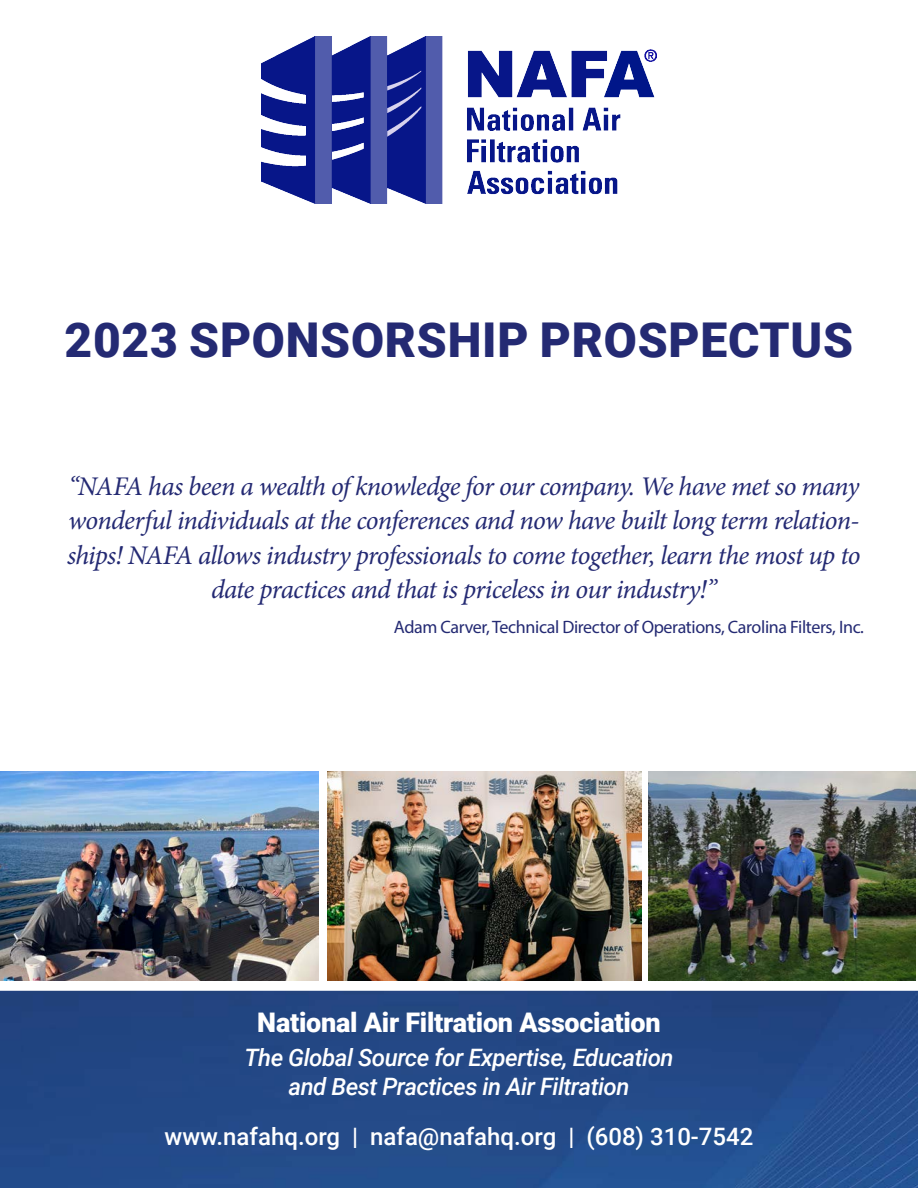
<style>
.page{position:relative;width:918px;height:1188px;background:#fff}
.page>*{position:absolute;margin:0;border:0;box-sizing:border-box;transform-origin:0 0}
.t1{font:900 48px "Roboto";letter-spacing:.015em;color:#242a73}
.t2{font:italic 27px/34.5px "Minion Pro";letter-spacing:-.03em;color:#242a73;text-align:center}
.t3{font:900 27px "Roboto";letter-spacing:-.01em;color:#fff}
.t4{font:italic 500 24px/28.8px "Roboto";letter-spacing:-.02em;color:#fff;text-align:center}
.t5{font:500 24px "Roboto";color:#fff}
.t6{font:18px "Myriad Pro";letter-spacing:-.02em;color:#242a73}
</style>
<div class="page">
<svg style="left:0;top:990px;width:918px;height:198px;background:#244a88"></svg>
<img style="left:327px;top:771px;width:314px;height:209px">
<img style="left:0;top:771px;width:319px;height:209px">
<img style="left:649px;top:771px;width:267px;height:209px">
<img style="left:262px;top:37px;width:394px;height:166px">
<p class="t1" style="left:65px;top:306px;width:790px">2023 SPONSORSHIP PROSPECTUS</p>
<p class="t2" style="left:67px;top:469px;width:795px">“NAFA has been a wealth of knowledge for our company. We have met so many wonderful individuals at the conferences and now have built long term relation&shy;ships! NAFA allows industry professionals to come together, learn the most up to date practices and that is priceless in our industry!”</p>
<p class="t6" style="left:394px;top:616px;width:472px">Adam Carver, Technical Director of Operations, Carolina Filters, Inc.</p>
<p class="t3" style="left:257px;top:1004px;width:405px">National Air Filtration Association</p>
<p class="t4" style="left:244px;top:1042px;width:431px">The Global Source for Expertise, Education and Best Practices in Air Filtration</p>
<p class="t5" style="left:165px;top:1119px;width:590px">www.nafahq.org | nafa@nafahq.org | (608) 310-7542</p>
</div>
